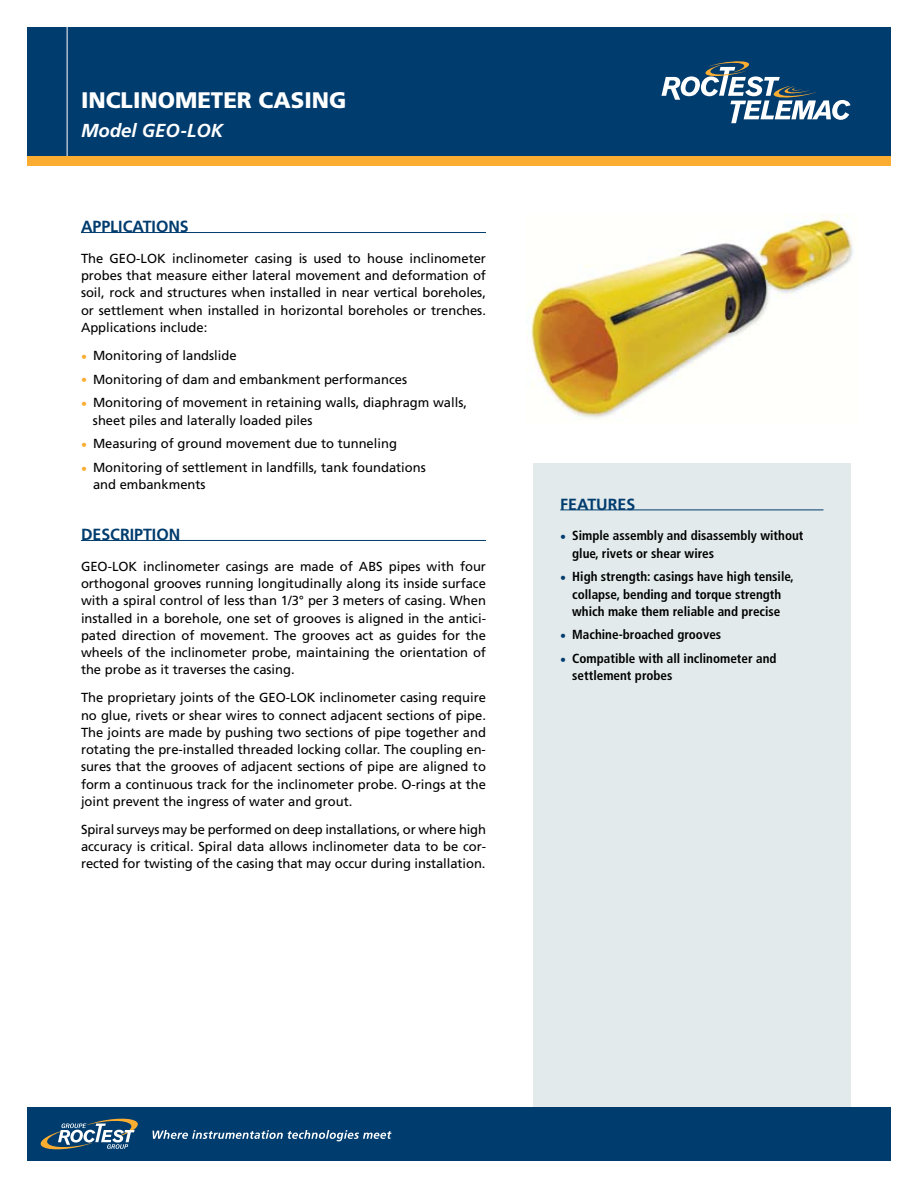
<style>
.page{position:relative;width:918px;height:1188px;background:#fff}
.page>*{position:absolute;margin:0;border:0;box-sizing:border-box;transform-origin:0 0}
.t1{font:900 22.5px "Frutiger LT Std";color:#fff}
.t2{font:italic 700 18.75px "Frutiger LT Std";color:#fff}
.t3{font:700 16.2px "Frutiger LT Std";color:#003c6e}
.t4{font:13.2px/17.2px "Frutiger LT Std";color:#000;text-align:justify}
.t5{font:700 condensed 13.2px/17.2px "Frutiger LT Std";color:#000}
.s1{font-size:12px;color:#fbad31}
.s2{font-size:12px;color:#003c6e}
</style>
<div class="page">
<div style="left:27px;top:1107px;width:864px;height:54px;background:#003c6e"></div>
<svg style="left:40px;top:1118px;width:98px;height:32px"></svg>
<svg style="left:153px;top:1130px;width:239px;height:11px"></svg>
<div style="left:27px;top:27px;width:864px;height:130px;background:#003c6e"></div>
<hr style="left:67px;top:27px;width:1px;height:133px;background:#fff">
<div style="left:27px;top:157px;width:864px;height:9px;background:#fbad31"></div>
<svg style="left:662px;top:61px;width:188px;height:62px"></svg>
<div style="left:533px;top:464px;width:317px;height:643px;background:#e2eaeb"></div>
<hr style="left:560px;top:510px;width:264px;height:1px;background:#003c6e">
<hr style="left:81px;top:232px;width:405px;height:1px;background:#003c6e">
<hr style="left:81px;top:540px;width:405px;height:1px;background:#003c6e">
<img style="left:526px;top:213px;width:327px;height:206px">
<h1 class="t1" style="left:81px;top:87px;width:267px">INCLINOMETER CASING</h1>
<h2 class="t2" style="left:81px;top:120px;width:144px">Model GEO-LOK</h2>
<p class="t3" style="left:81px;top:217px;width:109px">APPLICATIONS</p>
<p class="t4" style="left:81px;top:250px;width:407px">The GEO-LOK inclinometer casing is used to house inclinometer probes that measure either lateral movement and deformation of soil, rock and structures when installed in near vertical boreholes, or settlement when installed in horizontal boreholes or trenches.<br>Applications include:</p>
<p class="t4" style="left:81px;top:347px;width:157px"><span class="s1">•</span> Monitoring of landslide</p>
<p class="t4" style="left:81px;top:371px;width:328px"><span class="s1">•</span> Monitoring of dam and embankment performances</p>
<p class="t4" style="left:93px;top:394px;width:376px;text-indent:-12px"><span class="s1">•</span> Monitoring of movement in retaining walls, diaphragm walls, sheet piles and laterally loaded piles</p>
<p class="t4" style="left:81px;top:435px;width:317px"><span class="s1">•</span> Measuring of ground movement due to tunneling</p>
<p class="t4" style="left:93px;top:459px;width:334px;text-indent:-12px"><span class="s1">•</span> Monitoring of settlement in landfills, tank foundations and embankments</p>
<p class="t3" style="left:81px;top:525px;width:101px">DESCRIPTION</p>
<p class="t4" style="left:81px;top:558px;width:407px">GEO-LOK inclinometer casings are made of ABS pipes with four orthogonal grooves running longitudinally along its inside surface with a spiral control of less than 1/3° per 3 meters of casing. When installed in a borehole, one set of grooves is aligned in the antici&shy;pated direction of movement. The grooves act as guides for the wheels of the inclinometer probe, maintaining the orientation of the probe as it traverses the casing.</p>
<p class="t4" style="left:81px;top:689px;width:407px">The proprietary joints of the GEO-LOK inclinometer casing require no glue, rivets or shear wires to connect adjacent sections of pipe.<br>The joints are made by pushing two sections of pipe together and rotating the pre-installed threaded locking collar. The coupling en&shy;sures that the grooves of adjacent sections of pipe are aligned to form a continuous track for the inclinometer probe. O-rings at the joint prevent the ingress of water and grout.</p>
<p class="t4" style="left:81px;top:821px;width:407px">Spiral surveys may be performed on deep installations, or where high accuracy is critical. Spiral data allows inclinometer data to be cor&shy;rected for twisting of the casing that may occur during installation.</p>
<p class="t3" style="left:560px;top:494px;width:77px">FEATURES</p>
<p class="t5" style="left:572px;top:527px;width:233px;text-indent:-12px"><span class="s2">•</span> Simple assembly and disassembly without glue, rivets or shear wires</p>
<p class="t5" style="left:560px;top:568px;width:235px;text-align:center"><span class="s2">•</span> High strength: casings have high tensile, collapse, bending and torque strength which make them reliable and precise</p>
<p class="t5" style="left:560px;top:626px;width:163px"><span class="s2">•</span> Machine-broached grooves</p>
<p class="t5" style="left:572px;top:650px;width:206px;text-indent:-12px"><span class="s2">•</span> Compatible with all inclinometer and settlement probes</p>
</div>
